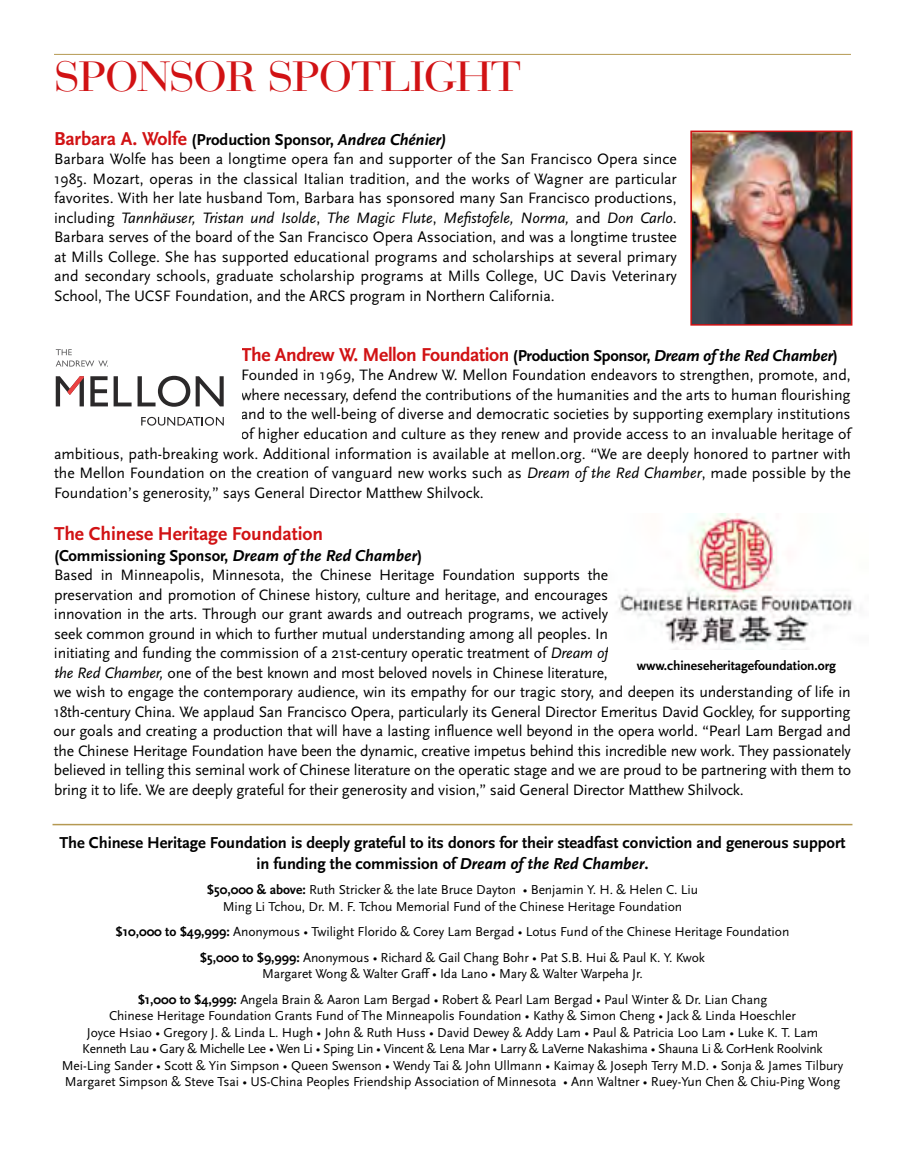
<style>
.page{position:relative;width:905px;height:1175px;background:#fff}
.page>*{position:absolute;margin:0;border:0;box-sizing:border-box;transform-origin:0 0}
.t1{font:42px "Bauer Bodoni";color:#d11214;scale:1.1 1}
.t2{font:700 19.5px "Scala Sans Pro";letter-spacing:-.02em;color:#d11214}
.t3{font:700 16.5px/21px "Scala Sans Pro";letter-spacing:-.005em;color:#000;text-align:center}
.t4{font:15.75px/19.5px "Scala Sans Pro";letter-spacing:-.01em;color:#000;text-align:justify}
.t5{font:13.5px/16.5px "Scala Sans Pro";letter-spacing:-.005em;color:#000;text-align:center}
.t6{font:700 13.5px "Scala Sans Pro";letter-spacing:-.005em;color:#000}
.s1{font-size:19.5px;color:#d11214}
.s2{font-style:italic}
.s3{font-size:16.5px;color:#000}
.s4{font-style:italic;font-size:16.5px;color:#000}
.s5{font-weight:700}
</style>
<div class="page">
<hr style="left:54px;top:54px;width:797px;height:1px;background:#b59952">
<svg style="left:90px;top:376px;width:18px;height:30px"></svg>
<svg style="left:114px;top:376px;width:76px;height:31px"></svg>
<svg style="left:196px;top:376px;width:28px;height:30px"></svg>
<svg style="left:56px;top:349px;width:52px;height:17px"></svg>
<svg style="left:56px;top:376px;width:28px;height:30px"></svg>
<svg style="left:141px;top:417px;width:83px;height:8px"></svg>
<img style="left:693px;top:133px;width:156px;height:190px">
<div style="left:690px;top:130px;width:162px;height:196px;border:2px solid #d11214"></div>
<hr style="left:52px;top:824px;width:800px;height:1px;background:#b59952">
<img style="left:616px;top:513px;width:239px;height:137px">
<h1 class="t1" style="left:54px;top:51px;width:426px">SPONSOR SPOTLIGHT</h1>
<p class="t3" style="left:54px;top:129px;width:394px"><span class="s1">Barbara A. Wolfe</span> (Production Sponsor, <span class="s2">Andrea Chénier)</span></p>
<p class="t4" style="left:54px;top:149px;width:624px">Barbara Wolfe has been a longtime opera fan and supporter of the San Francisco Opera since 1985. Mozart, operas in the classical Italian tradition, and the works of Wagner are particular favorites. With her late husband Tom, Barbara has sponsored many San Francisco productions, including <span class="s2">Tannhäuser, Tristan und Isolde</span>, <span class="s2">The Magic Flute</span>, <span class="s2">Mefistofele, Norma,</span> and <span class="s2">Don Carlo</span>.<br>Barbara serves of the board of the San Francisco Opera Association, and was a longtime trustee at Mills College. She has supported educational programs and scholarships at several primary and secondary schools, graduate scholarship programs at Mills College, UC Davis Veterinary School, The UCSF Foundation, and the ARCS program in Northern California.</p>
<p class="t2" style="left:241px;top:343px;width:598px">The Andrew W. Mellon Foundation <span class="s3">(Production Sponsor,</span> <span class="s4">Dream of the Red Chamber</span><span class="s3">)</span></p>
<p class="t4" style="left:241px;top:365px;width:611px">Founded in 1969, The Andrew W. Mellon Foundation endeavors to strengthen, promote, and,</p>
<p class="t4" style="left:241px;top:385px;width:611px">where necessary, defend the contributions of the humanities and the arts to human flourishing</p>
<p class="t4" style="left:241px;top:404px;width:611px">and to the well-being of diverse and democratic societies by supporting exemplary institutions</p>
<p class="t4" style="left:241px;top:424px;width:611px">of higher education and culture as they renew and provide access to an invaluable heritage of</p>
<p class="t4" style="left:54px;top:443px;width:798px">ambitious, path-breaking work. Additional information is available at mellon.org. “We are deeply honored to partner with</p>
<p class="t4" style="left:54px;top:463px;width:798px">the Mellon Foundation on the creation of vanguard new works such as <span class="s2">Dream of the Red Chamber</span>, made possible by the</p>
<p class="t4" style="left:54px;top:482px;width:431px">Foundation’s generosity,” says General Director Matthew Shilvock.</p>
<p class="t2" style="left:54px;top:522px;width:270px">The Chinese Heritage Foundation</p>
<p class="t3" style="left:54px;top:544px;width:369px">(Commissioning Sponsor, <span class="s2">Dream of the Red Chamber</span>)</p>
<p class="t4" style="left:53px;top:565px;width:799px;text-align:left">Based in Minneapolis, Minnesota, the Chinese Heritage Foundation supports the<br>preservation and promotion of Chinese history, culture and heritage, and encourages<br>innovation in the arts. Through our grant awards and outreach programs, we actively<br>seek common ground in which to further mutual understanding among all peoples. In<br>initiating and funding the commission of a 21st-century operatic treatment of <span class="s2">Dream of<br>the Red Chamber,</span> one of the best known and most beloved novels in Chinese literature,<br>we wish to engage the contemporary audience, win its empathy for our tragic story, and deepen its understanding of life in 18th-century China. We applaud San Francisco Opera, particularly its General Director Emeritus David Gockley, for supporting our goals and creating a production that will have a lasting influence well beyond in the opera world. “Pearl Lam Bergad and the Chinese Heritage Foundation have been the dynamic, creative impetus behind this incredible new work. They passionately believed in telling this seminal work of Chinese literature on the operatic stage and we are proud to be partnering with them to bring it to life. We are deeply grateful for their generosity and vision,” said General Director Matthew Shilvock.</p>
<p class="t6" style="left:636px;top:657px;width:201px">www.chineseheritagefoundation.org</p>
<p class="t3" style="left:59px;top:832px;width:787px">The Chinese Heritage Foundation is deeply grateful to its donors for their steadfast conviction and generous support in funding the commission of <span class="s2">Dream ofthe Red Chamber</span>.</p>
<p class="t5" style="left:207px;top:881px;width:492px"><span class="s5">$50,000 &amp; above:</span> Ruth Stricker &amp; the late Bruce Dayton • Benjamin Y. H. &amp; Helen C. Liu<br>Ming Li Tchou, Dr. M. F. Tchou Memorial Fund of the Chinese Heritage Foundation</p>
<p class="t5" style="left:116px;top:919px;width:675px;line-height:25.5px"><span class="s5">$10,000 to $49,999:</span> Anonymous • Twilight Florido &amp; Corey Lam Bergad • Lotus Fund of the Chinese Heritage Foundation <span class="s5">$5,000 to $9,999:</span> Anonymous • Richard &amp; Gail Chang Bohr • Pat S.B. Hui &amp; Paul K. Y. Kwok</p>
<p class="t5" style="left:138px;top:961px;width:631px;line-height:25.5px">Margaret Wong &amp; Walter Graff • Ida Lano • Mary &amp; Walter Warpeha Jr.<br><span class="s5">$1,000 to $4,999:</span> Angela Brain &amp; Aaron Lam Bergad • Robert &amp; Pearl Lam Bergad • Paul Winter &amp; Dr. Lian Chang</p>
<p class="t5" style="left:62px;top:1007px;width:783px">Chinese Heritage Foundation Grants Fund of The Minneapolis Foundation • Kathy &amp; Simon Cheng • Jack &amp; Linda Hoeschler<br>Joyce Hsiao • Gregory J. &amp; Linda L. Hugh • John &amp; Ruth Huss • David Dewey &amp; Addy Lam • Paul &amp; Patricia Loo Lam • Luke K. T. Lam<br>Kenneth Lau • Gary &amp; Michelle Lee • Wen Li • Sping Lin • Vincent &amp; Lena Mar • Larry &amp; LaVerne Nakashima • Shauna Li &amp; CorHenk Roolvink Mei-Ling Sander • Scott &amp; Yin Simpson • Queen Swenson • Wendy Tai &amp; John Ullmann • Kaimay &amp; Joseph Terry M.D. • Sonja &amp; James Tilbury Margaret Simpson &amp; Steve Tsai • US-China Peoples Friendship Association of Minnesota • Ann Waltner • Ruey-Yun Chen &amp; Chiu-Ping Wong</p>
</div>
